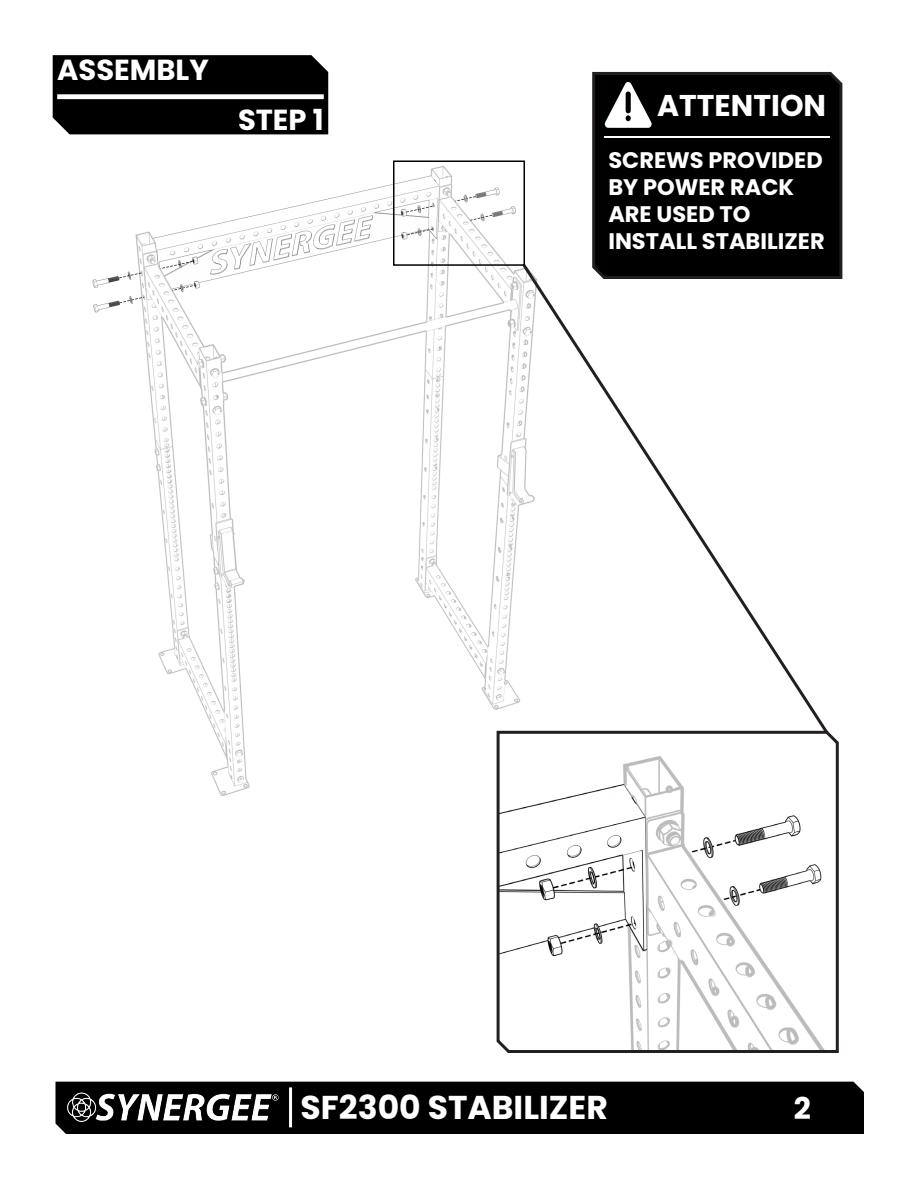
<style>
.page{position:relative;width:918px;height:1188px;background:#fff}
.page>*{position:absolute;margin:0;border:0;box-sizing:border-box;transform-origin:0 0}
.t1{font:700 33px "Poppins";color:#fff}
.t2{font:700 30px "Poppins";color:#fff}
.t3{font:700 28.95px "Poppins";color:#fff}
.t4{font:700 22.5px/27px "Poppins";color:#fff}
</style>
<div class="page">
<div style="left:56px;top:1082px;width:808px;height:52px;background:#000"></div>
<hr style="left:289px;top:1087px;width:3px;height:40px;background:#fff">
<img style="left:61px;top:1087px;width:219px;height:40px">
<div style="left:53px;top:55px;width:275px;height:79px;background:#000"></div>
<div style="left:57px;top:94px;width:267px;height:5px;background:#fff"></div>
<img style="left:92px;top:166px;width:428px;height:630px">
<svg style="left:495px;top:729px;width:344px;height:324px"></svg>
<div style="left:393px;top:160px;width:132px;height:106px;border:2px solid #000"></div>
<svg style="left:520px;top:261px;width:311px;height:475px"></svg>
<svg style="left:591px;top:71px;width:252px;height:209px;background:#0b0b0b"></svg>
<svg style="left:605px;top:82px;width:47px;height:46px"></svg>
<hr style="left:604px;top:136px;width:225px;height:1px;background:#fff">
<p class="t3" style="left:57px;top:53px;width:153px">ASSEMBLY</p>
<p class="t3" style="left:238px;top:103px;width:87px">STEP 1</p>
<p class="t2" style="left:657px;top:88px;width:171px">ATTENTION</p>
<p class="t4" style="left:608px;top:146px;width:216px">SCREWS PROVIDED<br>BY POWER RACK<br>ARE USED TO</p>
<p class="t4" style="left:608px;top:227px;width:218px">INSTALL STABILIZER</p>
<h1 class="t1" style="left:301px;top:1089px;width:309px">SF2300 STABILIZER</h1>
<h2 class="t2" style="left:794px;top:1091px;width:19px">2</h2>
</div>
